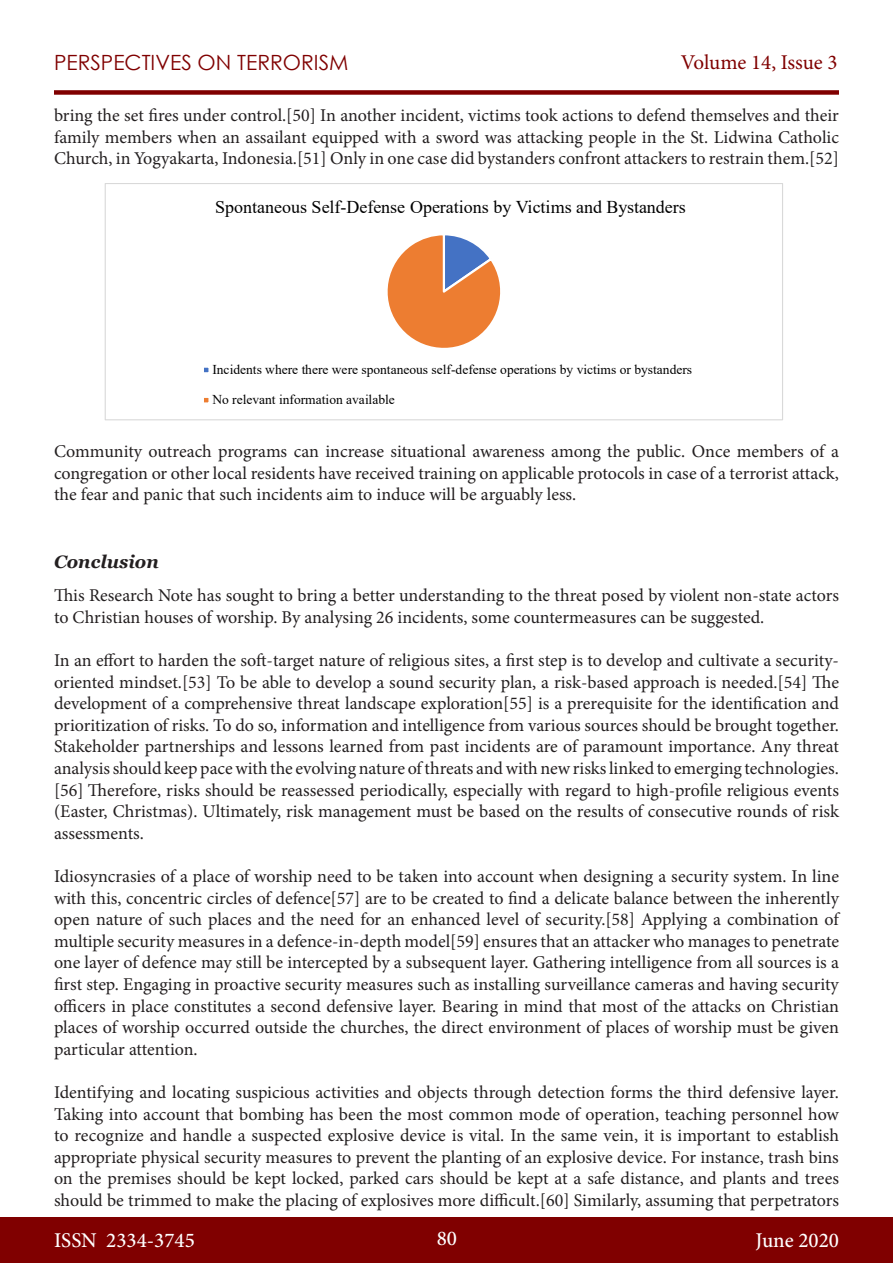
<style>
.page{position:relative;width:893px;height:1263px;background:#fff}
.page>*{position:absolute;margin:0;border:0;box-sizing:border-box;transform-origin:0 0}
.t1{font:500 21px "Minion Pro";color:#fff}
.t2{font:21px "Century Gothic";color:#800000}
.t3{font:21px "Minion Pro";letter-spacing:-.005em;color:#800000}
.t4{font:18px/21.6px "Minion Pro";letter-spacing:-.005em;color:#231f20;text-align:justify}
.t5{font:18px "Times New Roman";color:#000}
.t6{font:italic 700 18px "Georgia";color:#231f20}
.t7{font:13.5px "Times New Roman";color:#000}
</style>
<div class="page">
<div style="left:0;top:1217px;width:893px;height:46px;background:#800000"></div>
<div style="left:54px;top:90px;width:785px;height:5px;background:#800000"></div>
<svg style="left:387px;top:235px;width:114px;height:113px"></svg>
<div style="left:203px;top:367px;width:7px;height:6px;background:#4472c4"></div>
<div style="left:202px;top:365px;width:9px;height:9px;border:2px solid #fff"></div>
<div style="left:203px;top:397px;width:7px;height:6px;background:#ed7d31"></div>
<div style="left:202px;top:396px;width:9px;height:9px;border:2px solid #fff"></div>
<div style="left:105px;top:183px;width:678px;height:237px;border:1px solid #d9d9d9"></div>
<p class="t2" style="left:54px;top:47px;width:296px">PERSPECTIVES ON TERRORISM</p>
<p class="t3" style="left:681px;top:48px;width:158px">Volume 14, Issue 3</p>
<p class="t4" style="left:54px;top:105px;width:786px">bring the set fires under control.[50] In another incident, victims took actions to defend themselves and their family members when an assailant equipped with a sword was attacking people in the St. Lidwina Catholic Church, in Yogyakarta, Indonesia.[51] Only in one case did bystanders confront attackers to restrain them.[52]</p>
<p class="t5" style="left:215px;top:195px;width:472px">Spontaneous Self-Defense Operations by Victims and Bystanders</p>
<p class="t7" style="left:212px;top:360px;width:481px">Incidents where there were spontaneous self-defense operations by victims or bystanders</p>
<p class="t7" style="left:212px;top:390px;width:184px">No relevant information available</p>
<p class="t4" style="left:54px;top:441px;width:786px">Community outreach programs can increase situational awareness among the public. Once members of a congregation or other local residents have received training on applicable protocols in case of a terrorist attack, the fear and panic that such incidents aim to induce will be arguably less.</p>
<p class="t6" style="left:54px;top:550px;width:106px">Conclusion</p>
<p class="t4" style="left:54px;top:585px;width:786px">This Research Note has sought to bring a better understanding to the threat posed by violent non-state actors to Christian houses of worship. By analysing 26 incidents, some countermeasures can be suggested.</p>
<p class="t4" style="left:54px;top:649px;width:786px">In an effort to harden the soft-target nature of religious sites, a first step is to develop and cultivate a security&shy;oriented mindset.[53] To be able to develop a sound security plan, a risk-based approach is needed.[54] The development of a comprehensive threat landscape exploration[55] is a prerequisite for the identification and prioritization of risks. To do so, information and intelligence from various sources should be brought together.<br>Stakeholder partnerships and lessons learned from past incidents are of paramount importance. Any threat analysis should keep pace with the evolving nature of threats and with new risks linked to emerging technologies. [56] Therefore, risks should be reassessed periodically, especially with regard to high-profile religious events (Easter, Christmas). Ultimately, risk management must be based on the results of consecutive rounds of risk assessments.</p>
<p class="t4" style="left:54px;top:865px;width:786px">Idiosyncrasies of a place of worship need to be taken into account when designing a security system. In line with this, concentric circles of defence[57] are to be created to find a delicate balance between the inherently open nature of such places and the need for an enhanced level of security.[58] Applying a combination of multiple security measures in a defence-in-depth model[59] ensures that an attacker who manages to penetrate one layer of defence may still be intercepted by a subsequent layer. Gathering intelligence from all sources is a first step. Engaging in proactive security measures such as installing surveillance cameras and having security officers in place constitutes a second defensive layer. Bearing in mind that most of the attacks on Christian places of worship occurred outside the churches, the direct environment of places of worship must be given particular attention.</p>
<p class="t4" style="left:54px;top:1081px;width:787px">Identifying and locating suspicious activities and objects through detection forms the third defensive layer.<br>Taking into account that bombing has been the most common mode of operation, teaching personnel how to recognize and handle a suspected explosive device is vital. In the same vein, it is important to establish appropriate physical security measures to prevent the planting of an explosive device. For instance, trash bins on the premises should be kept locked, parked cars should be kept at a safe distance, and plants and trees should be trimmed to make the placing of explosives more difficult.[60] Similarly, assuming that perpetrators</p>
<p class="t1" style="left:54px;top:1226px;width:142px">ISSN 2334-3745</p>
<p class="t1" style="left:437px;top:1224px;width:22px">80</p>
<p class="t1" style="left:756px;top:1226px;width:85px">June 2020</p>
</div>
